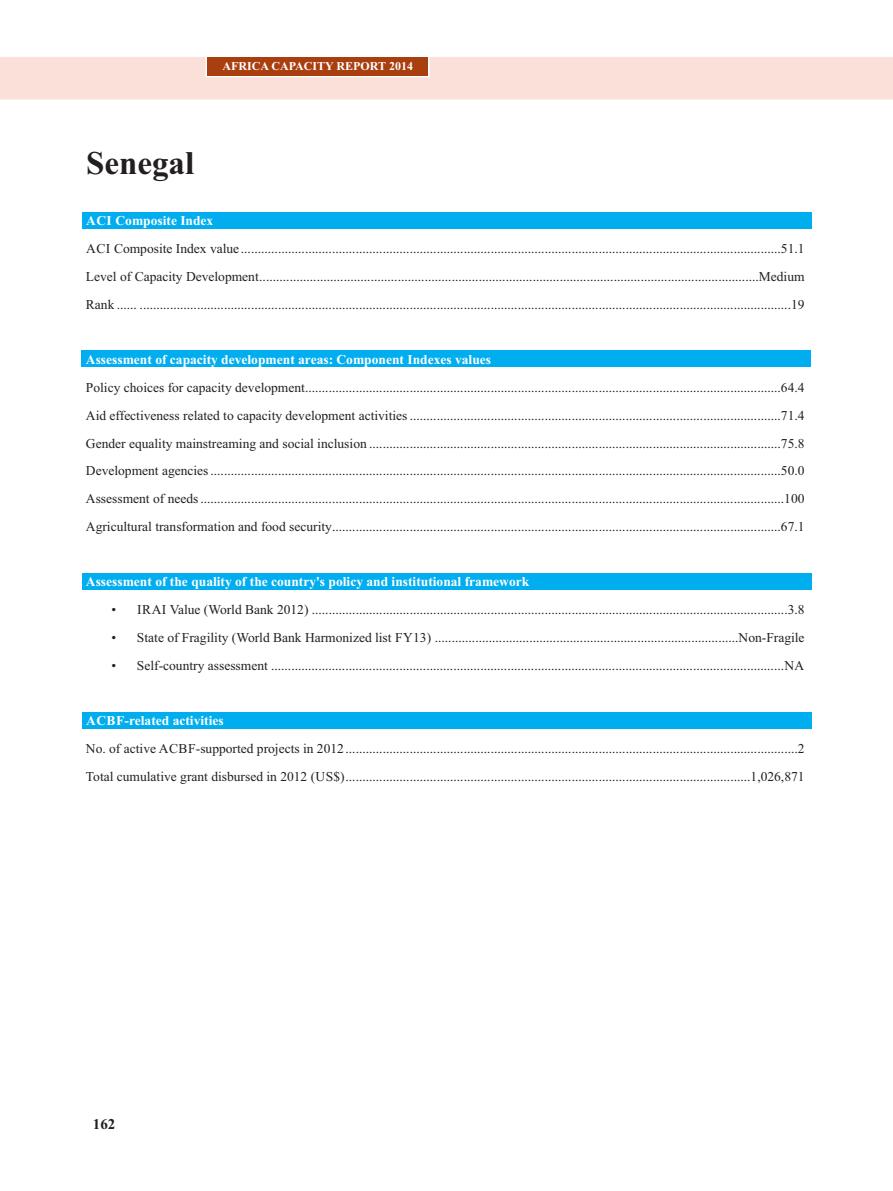
<style>
.page{position:relative;width:893px;height:1191px;background:#fff}
.page>*{position:absolute;margin:0;border:0;box-sizing:border-box;transform-origin:0 0}
.t1{font:700 33px "Times New Roman";color:#231f20}
.t2{font:700 15px "Times New Roman";color:#231f20}
.t3{font:13.5px/27.8px "Times New Roman";color:#231f20;text-align:justify}
.t4{font:700 13.5px "Times New Roman";color:#fff}
.t5{font:700 12px "Times New Roman";color:#fff}
</style>
<div class="page">
<div style="left:81px;top:350px;width:729px;height:16px;background:#00aeef"></div>
<div style="left:83px;top:213px;width:729px;height:16px;background:#00aeef"></div>
<div style="left:83px;top:573px;width:729px;height:17px;background:#00aeef"></div>
<div style="left:83px;top:712px;width:729px;height:17px;background:#00aeef"></div>
<div style="left:0;top:57px;width:893px;height:42px;background:#fae0d8"></div>
<div style="left:208px;top:57px;width:220px;height:18px;background:#a93e0f"></div>
<p class="t5" style="left:222px;top:62px;width:192px">AFRICA CAPACITY REPORT 2014</p>
<h1 class="t1" style="left:86px;top:151px;width:110px">Senegal</h1>
<p class="t4" style="left:86px;top:216px;width:129px">ACI Composite Index</p>
<p class="t3" style="left:86px;top:236px;width:720px">ACI Composite Index value................................................................................................................................................................51.1<br>Level of Capacity Development....................................................................................................................................................Medium Rank ...... .................................................................................................................................................................................................19</p>
<p class="t4" style="left:86px;top:355px;width:407px">Assessment of capacity development areas: Component Indexes values</p>
<p class="t3" style="left:86px;top:375px;width:720px">Policy choices for capacity development.............................................................................................................................................64.4<br>Aid effectiveness related to capacity development activities ..............................................................................................................71.4<br>Gender equality mainstreaming and social inclusion ..........................................................................................................................75.8<br>Development agencies .........................................................................................................................................................................50.0<br>Assessment of needs .............................................................................................................................................................................100<br>Agricultural transformation and food security.....................................................................................................................................67.1</p>
<p class="t4" style="left:86px;top:577px;width:445px">Assessment of the quality of the country's policy and institutional framework</p>
<p class="t3" style="left:111px;top:597px;width:695px">• IRAI Value (World Bank 2012) .............................................................................................................................................3.8</p>
<p class="t3" style="left:111px;top:625px;width:695px">• State of Fragility (World Bank Harmonized list FY13) ..........................................................................................Non-Fragile</p>
<p class="t3" style="left:111px;top:653px;width:694px">• Self-country assessment ........................................................................................................................................................NA</p>
<p class="t4" style="left:86px;top:716px;width:139px">ACBF-related activities</p>
<p class="t3" style="left:86px;top:736px;width:720px">No. of active ACBF-supported projects in 2012......................................................................................................................................2<br>Total cumulative grant disbursed in 2012 (US$)........................................................................................................................1,026,871</p>
<p class="t2" style="left:93px;top:1119px;width:24px">162</p>
</div>
